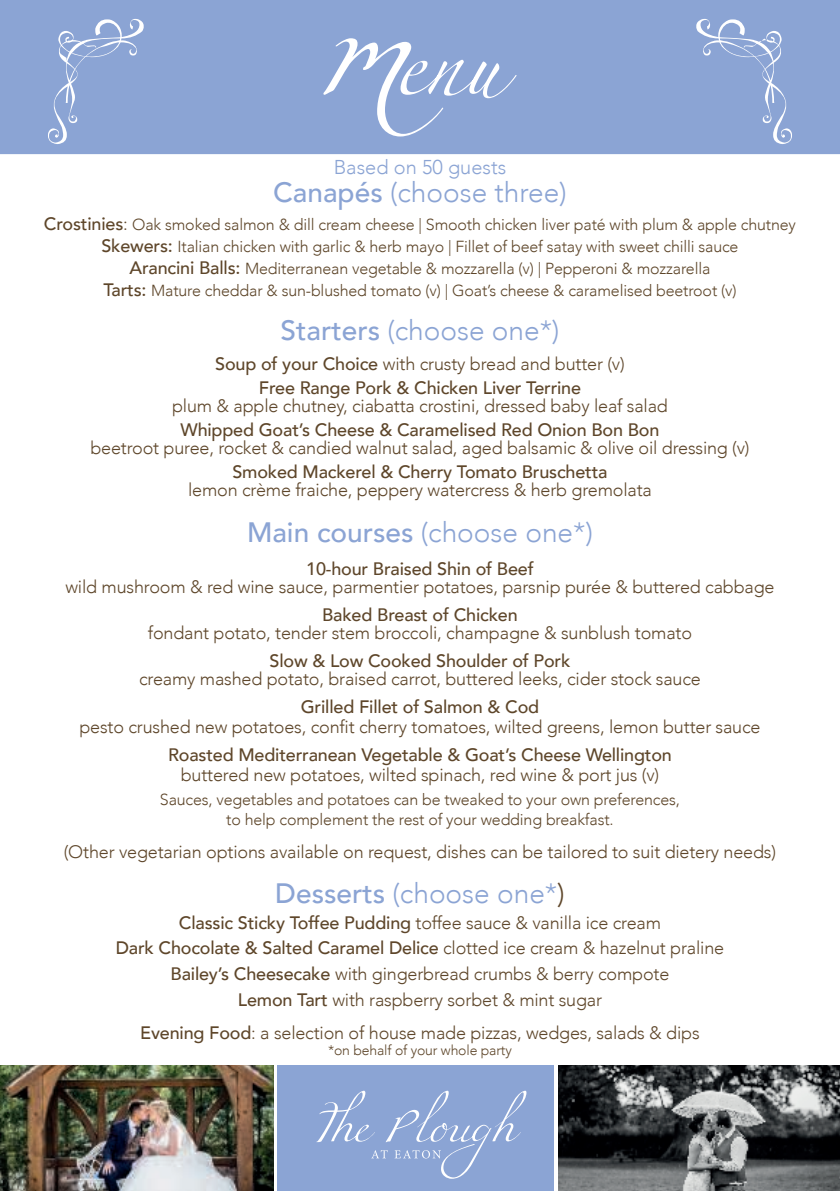
<style>
.page{position:relative;width:840px;height:1191px;background:#fff}
.page>*{position:absolute;margin:0;border:0;box-sizing:border-box;transform-origin:0 0}
.t1{font:300 28px "Avenir";color:#8ba4d4}
.t2{font:300 20px "Avenir";color:#8ba4d4}
.t3{font:300 18px/25.6px "Avenir";letter-spacing:-.01em;color:#5e462a;text-align:center}
.t4{font:500 18px/24px "Avenir";letter-spacing:-.01em;color:#5e462a;text-align:center}
.t5{font:300 16px/22px "Avenir";letter-spacing:-.01em;color:#5e462a;text-align:center}
.t6{font:300 14px "Avenir";letter-spacing:-.01em;color:#5e462a}
.s1{font-weight:500}
.s2{font-weight:500;font-size:18px}
.s3{font-size:18px}
.s4{font-weight:300}
.s5{font-weight:400}
.s6{color:#5e462a}
</style>
<div class="page">
<div style="left:277px;top:1065px;width:276px;height:126px;background:#8ba4d4"></div>
<svg style="left:316px;top:1090px;width:210px;height:88px"></svg>
<div style="left:0;top:0;width:839px;height:154px;background:#8ba4d4"></div>
<svg style="left:323px;top:38px;width:193px;height:98px;background:#9bb0d9"></svg>
<svg style="left:48px;top:19px;width:96px;height:125px;background:#94abd7"></svg>
<svg style="left:696px;top:19px;width:95px;height:125px;background:#94abd7"></svg>
<img style="left:0;top:1065px;width:273px;height:126px">
<img style="left:558px;top:1065px;width:281px;height:126px">
<p class="t2" style="left:333px;top:155px;width:174px">Based on 50 guests</p>
<h1 class="t1" style="left:273px;top:176px;width:295px"><span class="s1">Canapés</span> (choose three)</h1>
<p class="t5" style="left:44px;top:213px;width:753px"><span class="s2">Crostinies</span><span class="s3">:</span> Oak smoked salmon &amp; dill cream cheese | Smooth chicken liver paté with plum &amp; apple chutney <span class="s2">Skewers:</span> Italian chicken with garlic &amp; herb mayo | Fillet of beef satay with sweet chilli sauce<br><span class="s2">Arancini Balls:</span> Mediterranean vegetable &amp; mozzarella (v) | Pepperoni &amp; mozzarella<br><span class="s2">Tarts:</span> Mature cheddar &amp; sun-blushed tomato (v) | Goat’s cheese &amp; caramelised beetroot (v)</p>
<h1 class="t1" style="left:280px;top:314px;width:280px"><span class="s1">Starters</span> (choose one*)</h1>
<p class="t4" style="left:215px;top:351px;width:411px">Soup of your Choice <span class="s4">with crusty bread and butter (v)<br></span>Free Range Pork &amp; Chicken Liver Terrine</p>
<p class="t3" style="left:172px;top:393px;width:497px">plum &amp; apple chutney, ciabatta crostini, dressed baby leaf salad</p>
<p class="t4" style="left:180px;top:417px;width:480px">Whipped Goat’s Cheese &amp; Caramelised Red Onion Bon Bon</p>
<p class="t3" style="left:90px;top:435px;width:660px">beetroot puree, rocket &amp; candied walnut salad, aged balsamic &amp; olive oil dressing (v)</p>
<p class="t4" style="left:232px;top:459px;width:376px">Smoked Mackerel &amp; Cherry Tomato Bruschetta</p>
<p class="t3" style="left:188px;top:477px;width:465px">lemon crème fraiche, peppery watercress &amp; herb gremolata</p>
<h1 class="t1" style="left:247px;top:515px;width:347px"><span class="s1">Main courses</span> (choose one*)</h1>
<p class="t3" style="left:65px;top:560px;width:710px;line-height:18px"><span class="s1">10-hour Braised Shin of Beef<br></span>wild mushroom &amp; red wine sauce, parmentier potatoes, parsnip p<span class="s5">u</span>rée &amp; buttered cabbage</p>
<p class="t4" style="left:322px;top:601px;width:197px">Baked Breast of Chicken</p>
<p class="t3" style="left:148px;top:620px;width:545px">fondant potato, tender stem broccoli, champagne &amp; sunblush tomato</p>
<p class="t4" style="left:269px;top:647px;width:302px">Slow &amp; Low Cooked Shoulder of Pork</p>
<p class="t3" style="left:139px;top:666px;width:563px">creamy mashed potato, braised carrot, buttered leeks, cider stock sauce</p>
<p class="t4" style="left:300px;top:693px;width:240px">Grilled Fillet of Salmon &amp; Cod</p>
<p class="t3" style="left:79px;top:714px;width:682px">pesto crushed new potatoes, confit cherry tomatoes, wilted greens, lemon butter sauce</p>
<p class="t4" style="left:168px;top:741px;width:505px">Roasted Mediterranean Vegetable &amp; Goat’s Cheese Wellington</p>
<p class="t3" style="left:181px;top:762px;width:480px">buttered new potatoes, wilted spinach, red wine &amp; port jus (v)</p>
<p class="t5" style="left:160px;top:789px;width:521px;line-height:20px">Sauces, vegetables and potatoes can be tweaked to your own preferences, to help complement the rest of your wedding breakfast.</p>
<p class="t3" style="left:64px;top:839px;width:713px">(Other vegetarian options available on request, dishes can be tailored to suit dietery needs)</p>
<h1 class="t1" style="left:275px;top:876px;width:291px"><span class="s1">Desserts</span> (choose one*<span class="s6">)</span></h1>
<p class="t3" style="left:116px;top:909px;width:609px"><span class="s1">Classic Sticky Toffee Pudding</span> toffee sauce &amp; vanilla ice cream<br><span class="s1">Dark Chocolate &amp; Salted Caramel Delice</span> clotted ice cream &amp; hazelnut praline <span class="s1">Bailey’s Cheesecake</span> with gingerbread crumbs &amp; berry compote<br><span class="s1">Lemon Tart</span> with raspberry sorbet &amp; mint sugar</p>
<p class="t3" style="left:140px;top:1020px;width:560px"><span class="s1">Evening Food</span>: a selection of house made pizzas, wedges, salads &amp; dips</p>
<p class="t6" style="left:328px;top:1042px;width:185px">*on behalf of your whole party</p>
</div>
